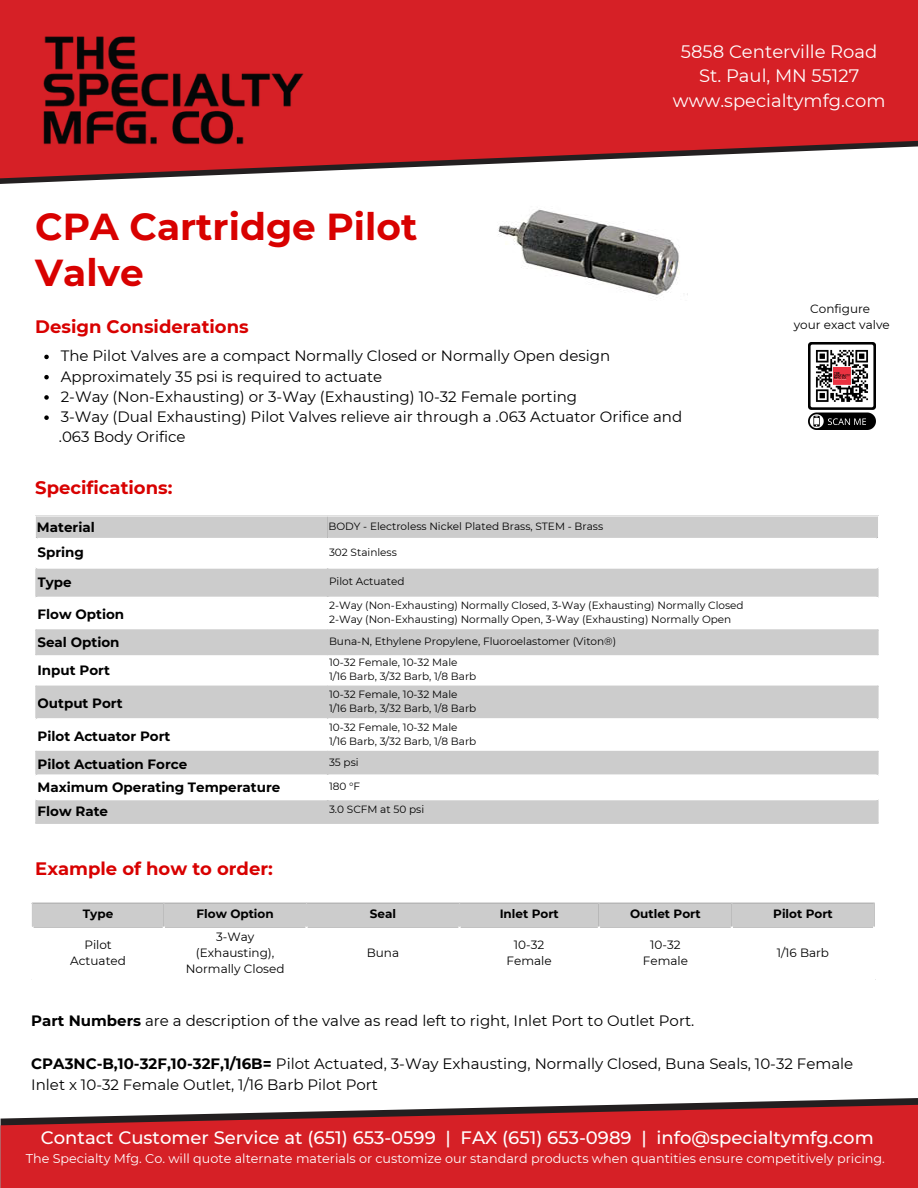
<style>
.page{position:relative;width:918px;height:1188px;background:#fff}
.page>*{position:absolute;margin:0;border:0;box-sizing:border-box;transform-origin:0 0}
.t1{font:700 37.5px/46.2px "Montserrat";color:#d80100}
.t2{font:500 18px "Montserrat";color:#fff}
.t3{font:700 18px "Montserrat";color:#d80100}
.t4{font:18px/24.8px "Montserrat";color:#fff;text-align:center}
.t5{font:15px/20.2px "Montserrat";color:#000}
.t6{font:700 13.5px "Montserrat";color:#000}
.t7{font:12.75px "Montserrat";color:#fff}
.t8{font:12px "Montserrat";color:#000}
.t9{font:700 12px "Montserrat";color:#000}
.t10{font:10.5px "Montserrat";color:#000}
.s1{font-weight:700}
</style>
<div class="page">
<svg style="left:0;top:0;width:918px;height:179px;background:#d4373c"></svg>
<svg style="left:609px;top:1098px;width:309px;height:7px"></svg>
<svg style="left:1px;top:1105px;width:917px;height:83px;background:#cc2b31"></svg>
<img style="left:26px;top:21px;width:290px;height:157px">
<div style="left:32px;top:904px;width:843px;height:23px;background:#ccc"></div>
<hr style="left:32px;top:902px;width:843px;height:2px;background:#ccc">
<hr style="left:34px;top:927px;width:839px;height:1px;background:#ccc">
<hr style="left:163px;top:927px;width:2px;height:52px;background:#fff">
<hr style="left:305px;top:927px;width:3px;height:52px;background:#fff">
<hr style="left:458px;top:927px;width:3px;height:52px;background:#fff">
<hr style="left:598px;top:927px;width:2px;height:52px;background:#fff">
<hr style="left:731px;top:927px;width:2px;height:52px;background:#fff">
<svg style="left:37px;top:517px;width:840px;height:305px;fill:#ccc"></svg>
<svg style="left:38px;top:720px;width:838px;height:78px"></svg>
<svg style="left:36px;top:517px;width:1px;height:21px"></svg>
<svg style="left:327px;top:517px;width:1px;height:21px"></svg>
<svg style="left:877px;top:517px;width:1px;height:21px"></svg>
<hr style="left:38px;top:538px;width:838px;height:1px;background:#fff">
<hr style="left:35px;top:538px;width:3px;height:28px;background:#fff">
<hr style="left:35px;top:599px;width:3px;height:30px;background:#fff">
<hr style="left:35px;top:655px;width:3px;height:31px;background:#fff">
<hr style="left:35px;top:720px;width:3px;height:31px;background:#fff">
<hr style="left:35px;top:777px;width:3px;height:21px;background:#fff">
<hr style="left:327px;top:538px;width:2px;height:28px;background:#fff">
<hr style="left:327px;top:599px;width:2px;height:30px;background:#fff">
<hr style="left:327px;top:655px;width:2px;height:31px;background:#fff">
<hr style="left:327px;top:720px;width:2px;height:31px;background:#fff">
<hr style="left:327px;top:777px;width:2px;height:21px;background:#fff">
<hr style="left:876px;top:538px;width:3px;height:28px;background:#fff">
<hr style="left:876px;top:599px;width:3px;height:30px;background:#fff">
<hr style="left:876px;top:655px;width:3px;height:31px;background:#fff">
<hr style="left:876px;top:720px;width:3px;height:31px;background:#fff">
<hr style="left:876px;top:777px;width:3px;height:21px;background:#fff">
<hr style="left:35px;top:566px;width:844px;height:3px;background:#fff">
<hr style="left:35px;top:597px;width:844px;height:2px;background:#fff">
<hr style="left:35px;top:718px;width:844px;height:2px;background:#fff">
<hr style="left:35px;top:774px;width:844px;height:3px;background:#fff">
<hr style="left:35px;top:798px;width:844px;height:2px;background:#fff">
<hr style="left:35px;top:569px;width:3px;height:28px;background:#ccc">
<hr style="left:35px;top:632px;width:3px;height:21px;background:#ccc">
<hr style="left:35px;top:688px;width:3px;height:30px;background:#ccc">
<hr style="left:35px;top:753px;width:3px;height:21px;background:#ccc">
<hr style="left:35px;top:800px;width:3px;height:22px;background:#ccc">
<hr style="left:327px;top:569px;width:2px;height:28px;background:#ccc">
<hr style="left:327px;top:632px;width:2px;height:21px;background:#ccc">
<hr style="left:327px;top:688px;width:2px;height:30px;background:#ccc">
<hr style="left:327px;top:753px;width:2px;height:21px;background:#ccc">
<hr style="left:327px;top:800px;width:2px;height:22px;background:#ccc">
<hr style="left:876px;top:569px;width:3px;height:28px;background:#ccc">
<hr style="left:876px;top:632px;width:3px;height:21px;background:#ccc">
<hr style="left:876px;top:688px;width:3px;height:30px;background:#ccc">
<hr style="left:876px;top:753px;width:3px;height:21px;background:#ccc">
<hr style="left:876px;top:800px;width:3px;height:22px;background:#ccc">
<hr style="left:35px;top:629px;width:844px;height:3px;background:#ccc">
<hr style="left:35px;top:653px;width:844px;height:2px;background:#ccc">
<hr style="left:35px;top:686px;width:844px;height:2px;background:#ccc">
<hr style="left:35px;top:751px;width:844px;height:2px;background:#ccc">
<hr style="left:35px;top:822px;width:844px;height:2px;background:#ccc">
<img style="left:808px;top:343px;width:68px;height:86px">
<img style="left:498px;top:209px;width:182px;height:88px">
<svg style="left:44px;top:355px;width:5px;height:4px"></svg>
<svg style="left:44px;top:375px;width:5px;height:4px"></svg>
<svg style="left:44px;top:395px;width:5px;height:5px"></svg>
<svg style="left:44px;top:415px;width:5px;height:5px"></svg>
<p class="t4" style="left:673px;top:39px;width:214px">5858 Centerville Road<br>St. Paul, MN 55127 www.specialtymfg.com</p>
<p class="t1" style="left:35px;top:203px;width:384px">CPA Cartridge Pilot<br>Valve</p>
<p class="t3" style="left:35px;top:316px;width:215px">Design Considerations</p>
<p class="t5" style="left:61px;top:346px;width:551px">The Pilot Valves are a compact Normally Closed or Normally Open design</p>
<p class="t5" style="left:61px;top:366px;width:323px">Approximately 35 psi is required to actuate</p>
<p class="t5" style="left:61px;top:386px;width:518px">2-Way (Non-Exhausting) or 3-Way (Exhausting) 10-32 Female porting</p>
<p class="t5" style="left:61px;top:407px;width:623px">3-Way (Dual Exhausting) Pilot Valves relieve air through a .063 Actuator Orifice and</p>
<p class="t5" style="left:59px;top:427px;width:128px">.063 Body Orifice</p>
<p class="t3" style="left:35px;top:476px;width:139px">Specifications:</p>
<p class="t6" style="left:37px;top:519px;width:59px">Material</p>
<p class="t10" style="left:328px;top:519px;width:276px">BODY - Electroless Nickel Plated Brass, STEM - Brass</p>
<p class="t6" style="left:38px;top:544px;width:48px">Spring</p>
<p class="t10" style="left:329px;top:545px;width:69px">302 Stainless</p>
<p class="t6" style="left:38px;top:574px;width:36px">Type</p>
<p class="t10" style="left:329px;top:575px;width:77px">Pilot Actuated</p>
<p class="t6" style="left:38px;top:606px;width:88px">Flow Option</p>
<p class="t10" style="left:329px;top:599px;width:416px">2-Way (Non-Exhausting) Normally Closed, 3-Way (Exhausting) Normally Closed</p>
<p class="t10" style="left:329px;top:613px;width:404px">2-Way (Non-Exhausting) Normally Open, 3-Way (Exhausting) Normally Open</p>
<p class="t6" style="left:38px;top:634px;width:84px">Seal Option</p>
<p class="t10" style="left:329px;top:635px;width:289px">Buna-N, Ethylene Propylene, Fluoroelastomer (Viton®)</p>
<p class="t6" style="left:38px;top:662px;width:74px">Input Port</p>
<p class="t10" style="left:329px;top:656px;width:130px">10-32 Female, 10-32 Male</p>
<p class="t10" style="left:329px;top:670px;width:149px">1/16 Barb, 3/32 Barb, 1/8 Barb</p>
<p class="t6" style="left:38px;top:695px;width:87px">Output Port</p>
<p class="t6" style="left:38px;top:727px;width:134px">Pilot Actuator Port</p>
<p class="t10" style="left:329px;top:688px;width:130px">10-32 Female, 10-32 Male</p>
<p class="t10" style="left:329px;top:702px;width:149px">1/16 Barb, 3/32 Barb, 1/8 Barb</p>
<p class="t10" style="left:329px;top:721px;width:130px">10-32 Female, 10-32 Male</p>
<p class="t10" style="left:329px;top:735px;width:149px">1/16 Barb, 3/32 Barb, 1/8 Barb</p>
<p class="t6" style="left:38px;top:756px;width:151px">Pilot Actuation Force</p>
<p class="t10" style="left:329px;top:756px;width:31px">35 psi</p>
<p class="t6" style="left:38px;top:779px;width:244px">Maximum Operating Temperature</p>
<h2 class="t10" style="left:329px;top:780px;width:33px">180 °F</h2>
<p class="t6" style="left:38px;top:803px;width:72px">Flow Rate</p>
<p class="t10" style="left:329px;top:803px;width:97px">3.0 SCFM at 50 psi</p>
<p class="t3" style="left:35px;top:858px;width:239px">Example of how to order:</p>
<p class="t8" style="left:810px;top:301px;width:61px">Configure</p>
<h4 class="t8" style="left:794px;top:317px;width:98px">your exact valve</h4>
<p class="t9" style="left:83px;top:906px;width:32px">Type</p>
<h3 class="t9" style="left:197px;top:906px;width:79px">Flow Option</h3>
<p class="t9" style="left:370px;top:906px;width:28px">Seal</p>
<h1 class="t9" style="left:500px;top:906px;width:61px">Inlet Port</h1>
<h2 class="t9" style="left:630px;top:906px;width:72px">Outlet Port</h2>
<p class="t9" style="left:773px;top:906px;width:61px">Pilot Port</p>
<p class="t8" style="left:84px;top:937px;width:29px">Pilot</p>
<p class="t8" style="left:70px;top:953px;width:57px">Actuated</p>
<p class="t8" style="left:216px;top:929px;width:40px">3-Way</p>
<h4 class="t8" style="left:196px;top:945px;width:80px">(Exhausting),</h4>
<p class="t8" style="left:186px;top:961px;width:100px">Normally Closed</p>
<p class="t8" style="left:514px;top:937px;width:32px">10-32</p>
<h2 class="t8" style="left:507px;top:953px;width:47px">Female</h2>
<p class="t8" style="left:650px;top:937px;width:32px">10-32</p>
<p class="t8" style="left:643px;top:953px;width:47px">Female</p>
<p class="t8" style="left:777px;top:945px;width:54px">1/16 Barb</p>
<p class="t8" style="left:367px;top:945px;width:34px">Buna</p>
<p class="t5" style="left:31px;top:1010px;width:665px"><span class="s1">Part Numbers</span> are a description of the valve as read left to right, Inlet Port to Outlet Port.</p>
<p class="t5" style="left:31px;top:1054px;width:824px"><span class="s1">CPA3NC-B,10-32F,10-32F,1/16B=</span> Pilot Actuated, 3-Way Exhausting, Normally Closed, Buna Seals, 10-32 Female<br>Inlet x 10-32 Female Outlet, 1/16 Barb Pilot Port</p>
<p class="t2" style="left:41px;top:1127px;width:834px">Contact Customer Service at (651) 653-0599 | FAX (651) 653-0989 | info@specialtymfg.com</p>
<p class="t7" style="left:26px;top:1150px;width:861px">The Specialty Mfg. Co. will quote alternate materials or customize our standard products when quantities ensure competitively pricing.</p>
</div>
